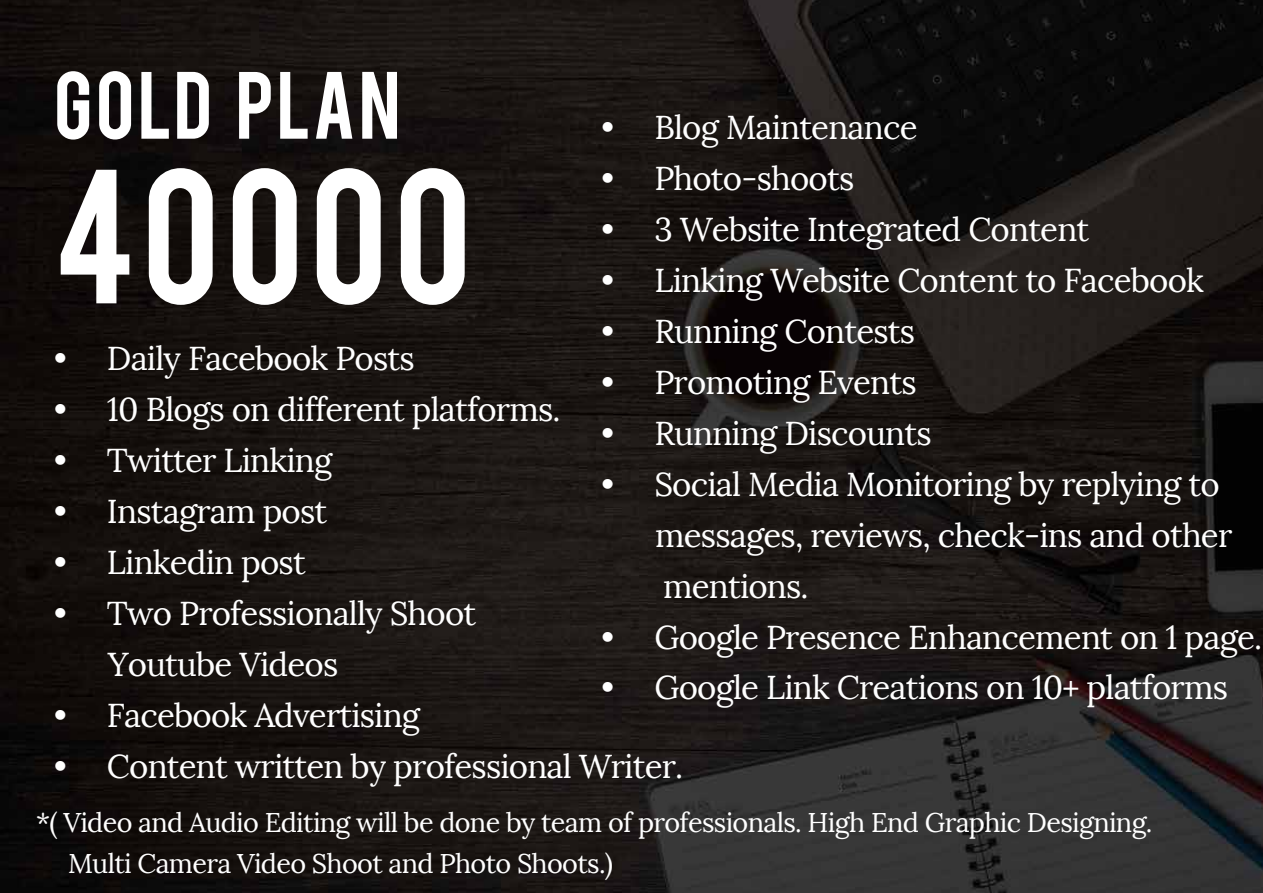
<style>
.page{position:relative;width:1263px;height:893px;background:#fff}
.page>*{position:absolute;margin:0;border:0;box-sizing:border-box;transform-origin:0 0}
.t1{font:150px "Bebas";letter-spacing:.04em;color:#fff}
.t2{font:75px "Bebas";letter-spacing:.035em;color:#fff}
.t3{font:33px/51px "Lora";letter-spacing:-.025em;color:#fff}
.t4{font:27px/40.5px "Lora";letter-spacing:-.025em;color:#fff}
</style>
<div class="page">
<img style="left:0;top:0;width:1263px;height:893px">
<h2 class="t2" style="left:54px;top:51px;width:348px">GOLD PLAN</h2>
<p class="t3" style="left:601px;top:102px;width:318px">• Blog Maintenance</p>
<p class="t3" style="left:601px;top:153px;width:255px">• Photo-shoots</p>
<p class="t3" style="left:601px;top:204px;width:490px">• 3 Website Integrated Content</p>
<p class="t3" style="left:601px;top:255px;width:604px">• Linking Website Content to Facebook</p>
<p class="t3" style="left:601px;top:306px;width:315px">• Running Contests</p>
<p class="t3" style="left:601px;top:357px;width:317px">• Promoting Events</p>
<p class="t3" style="left:601px;top:408px;width:332px">• Running Discounts</p>
<p class="t3" style="left:655px;top:458px;width:579px;text-indent:-54px">• Social Media Monitoring by replying to messages, reviews, check-ins and other mentions.</p>
<p class="t3" style="left:601px;top:611px;width:663px">• Google Presence Enhancement on 1 page.</p>
<p class="t3" style="left:601px;top:662px;width:628px">• Google Link Creations on 10+ platforms</p>
<h1 class="t1" style="left:54px;top:127px;width:419px">40000</h1>
<p class="t3" style="left:54px;top:333px;width:362px">• Daily Facebook Posts</p>
<p class="t3" style="left:54px;top:384px;width:508px">• 10 Blogs on different platforms.</p>
<p class="t3" style="left:54px;top:435px;width:280px">• Twitter Linking</p>
<p class="t3" style="left:54px;top:486px;width:275px">• Instagram post</p>
<p class="t3" style="left:54px;top:537px;width:254px">• Linkedin post</p>
<p class="t3" style="left:108px;top:587px;width:370px;text-indent:-54px">• Two Professionally Shoot<br>Youtube Videos</p>
<p class="t3" style="left:54px;top:689px;width:368px">• Facebook Advertising</p>
<p class="t3" style="left:54px;top:740px;width:631px">• Content written by professional Writer.</p>
<p class="t4" style="left:68px;top:802px;width:1086px;text-indent:-32px">*( Video and Audio Editing will be done by team of professionals. High End Graphic Designing.<br>Multi Camera Video Shoot and Photo Shoots.)</p>
</div>
